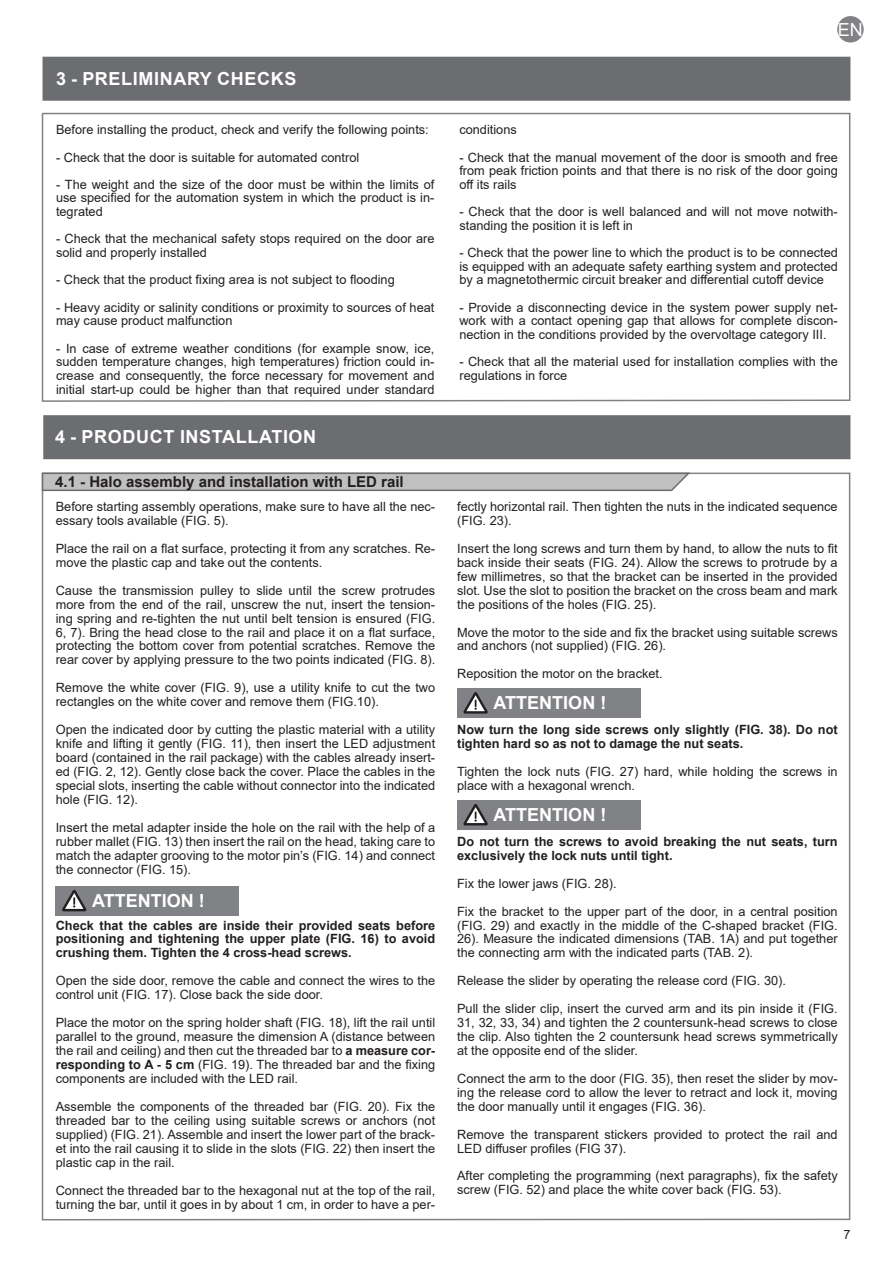
<style>
.page{position:relative;width:893px;height:1263px;background:#fff}
.page>*{position:absolute;margin:0;border:0;box-sizing:border-box;transform-origin:0 0}
.t1{font:700 18px "Arial";letter-spacing:.035em;color:#fff}
.t2{font:700 18px "Arial";color:#fff}
.t3{font:18px "Arial";color:#fff}
.t4{font:700 15px "Arial";color:#231f20}
.t5{font:12.75px/14px "Arial";color:#231f20;text-align:justify}
.t6{font:700 12.75px/14px "Arial";color:#231f20}
.s1{font-weight:700}
</style>
<div class="page">
<div style="left:837px;top:16px;width:27px;height:27px;background:#808285;border-radius:50%"></div>
<div style="left:43px;top:57px;width:807px;height:44px;background:#6c6d70;border:2px solid #6c6d70"></div>
<div style="left:43px;top:415px;width:807px;height:44px;background:#6c6d70;border:2px solid #6c6d70"></div>
<svg style="left:41px;top:112px;width:810px;height:290px"></svg>
<svg style="left:41px;top:472px;width:651px;height:20px"></svg>
<div style="left:56px;top:886px;width:183px;height:29px;background:#808285"></div>
<div style="left:457px;top:688px;width:184px;height:30px;background:#808285"></div>
<div style="left:457px;top:800px;width:184px;height:30px;background:#808285"></div>
<svg style="left:62px;top:890px;width:24px;height:21px"></svg>
<svg style="left:463px;top:692px;width:25px;height:22px"></svg>
<svg style="left:463px;top:804px;width:25px;height:21px"></svg>
<p class="t1" style="left:56px;top:66px;width:242px">3 - PRELIMINARY CHECKS</p>
<p class="t5" style="left:56px;top:123px;width:374px">Before installing the product, check and verify the following points:</p>
<p class="t5" style="left:56px;top:150px;width:305px">- Check that the door is suitable for automated control</p>
<p class="t5" style="left:56px;top:177px;width:380px">- The weight and the size of the door must be within the limits of use specified for the automation system in which the product is in&shy;tegrated</p>
<p class="t5" style="left:56px;top:232px;width:380px">- Check that the mechanical safety stops required on the door are solid and properly installed</p>
<p class="t5" style="left:56px;top:273px;width:340px">- Check that the product fixing area is not subject to flooding</p>
<p class="t5" style="left:56px;top:300px;width:380px">- Heavy acidity or salinity conditions or proximity to sources of heat may cause product malfunction</p>
<p class="t5" style="left:56px;top:341px;width:380px">- In case of extreme weather conditions (for example snow, ice, sudden temperature changes, high temperatures) friction could in&shy;crease and consequently, the force necessary for movement and initial start-up could be higher than that required under standard</p>
<p class="t1" style="left:55px;top:424px;width:262px">4 - PRODUCT INSTALLATION</p>
<p class="t4" style="left:55px;top:471px;width:350px">4.1 - Halo assembly and installation with LED rail</p>
<p class="t5" style="left:56px;top:499px;width:381px">Before starting assembly operations, make sure to have all the nec&shy;essary tools available (FIG. 5).</p>
<p class="t5" style="left:56px;top:541px;width:381px">Place the rail on a flat surface, protecting it from any scratches. Re&shy;move the plastic cap and take out the contents.</p>
<p class="t5" style="left:56px;top:583px;width:381px">Cause the transmission pulley to slide until the screw protrudes more from the end of the rail, unscrew the nut, insert the tension&shy;ing spring and re-tighten the nut until belt tension is ensured (FIG.<br>6, 7). Bring the head close to the rail and place it on a flat surface, protecting the bottom cover from potential scratches. Remove the rear cover by applying pressure to the two points indicated (FIG. 8).</p>
<p class="t5" style="left:56px;top:681px;width:381px">Remove the white cover (FIG. 9), use a utility knife to cut the two rectangles on the white cover and remove them (FIG.10).</p>
<p class="t5" style="left:56px;top:723px;width:381px">Open the indicated door by cutting the plastic material with a utility knife and lifting it gently (FIG. 11), then insert the LED adjustment board (contained in the rail package) with the cables already insert&shy;ed (FIG. 2, 12). Gently close back the cover. Place the cables in the special slots, inserting the cable without connector into the indicated hole (FIG. 12).</p>
<p class="t5" style="left:56px;top:820px;width:381px">Insert the metal adapter inside the hole on the rail with the help of a rubber mallet (FIG. 13) then insert the rail on the head, taking care to match the adapter grooving to the motor pin’s (FIG. 14) and connect the connector (FIG. 15).</p>
<p class="t2" style="left:92px;top:888px;width:114px">ATTENTION !</p>
<p class="t6" style="left:56px;top:918px;width:381px;text-align:justify">Check that the cables are inside their provided seats before positioning and tightening the upper plate (FIG. 16) to avoid crushing them. Tighten the 4 cross-head screws.</p>
<p class="t5" style="left:56px;top:974px;width:381px">Open the side door, remove the cable and connect the wires to the control unit (FIG. 17). Close back the side door.</p>
<p class="t5" style="left:56px;top:1016px;width:381px">Place the motor on the spring holder shaft (FIG. 18), lift the rail until parallel to the ground, measure the dimension A (distance between the rail and ceiling) and then cut the threaded bar to <span class="s1">a measure cor&shy;responding to A - 5 cm</span> (FIG. 19). The threaded bar and the fixing components are included with the LED rail.</p>
<p class="t5" style="left:56px;top:1099px;width:381px">Assemble the components of the threaded bar (FIG. 20). Fix the threaded bar to the ceiling using suitable screws or anchors (not supplied) (FIG. 21). Assemble and insert the lower part of the brack&shy;et into the rail causing it to slide in the slots (FIG. 22) then insert the plastic cap in the rail.</p>
<p class="t5" style="left:56px;top:1183px;width:381px">Connect the threaded bar to the hexagonal nut at the top of the rail, turning the bar, until it goes in by about 1 cm, in order to have a per-</p>
<h1 class="t3" style="left:838px;top:17px;width:27px">EN</h1>
<p class="t5" style="left:459px;top:123px;width:59px">conditions</p>
<p class="t5" style="left:459px;top:150px;width:380px">- Check that the manual movement of the door is smooth and free from peak friction points and that there is no risk of the door going off its rails</p>
<p class="t5" style="left:459px;top:205px;width:380px">- Check that the door is well balanced and will not move notwith&shy;standing the position it is left in</p>
<p class="t5" style="left:459px;top:246px;width:380px">- Check that the power line to which the product is to be connected is equipped with an adequate safety earthing system and protected by a magnetothermic circuit breaker and differential cutoff device</p>
<p class="t5" style="left:459px;top:300px;width:380px">- Provide a disconnecting device in the system power supply net&shy;work with a contact opening gap that allows for complete discon&shy;nection in the conditions provided by the overvoltage category III.</p>
<p class="t5" style="left:459px;top:355px;width:380px">- Check that all the material used for installation complies with the regulations in force</p>
<p class="t5" style="left:457px;top:499px;width:382px">fectly horizontal rail. Then tighten the nuts in the indicated sequence (FIG. 23).</p>
<p class="t5" style="left:457px;top:541px;width:382px">Insert the long screws and turn them by hand, to allow the nuts to fit back inside their seats (FIG. 24). Allow the screws to protrude by a few millimetres, so that the bracket can be inserted in the provided slot. Use the slot to position the bracket on the cross beam and mark the positions of the holes (FIG. 25).</p>
<p class="t5" style="left:457px;top:625px;width:382px">Move the motor to the side and fix the bracket using suitable screws and anchors (not supplied) (FIG. 26).</p>
<p class="t5" style="left:457px;top:667px;width:207px">Reposition the motor on the bracket.</p>
<p class="t2" style="left:494px;top:690px;width:114px">ATTENTION !</p>
<p class="t6" style="left:457px;top:723px;width:382px">Now turn the long side screws only slightly (FIG. 38). Do not tighten hard so as not to damage the nut seats.</p>
<p class="t5" style="left:457px;top:764px;width:382px">Tighten the lock nuts (FIG. 27) hard, while holding the screws in place with a hexagonal wrench.</p>
<p class="t2" style="left:494px;top:802px;width:114px">ATTENTION !</p>
<p class="t6" style="left:457px;top:834px;width:382px">Do not turn the screws to avoid breaking the nut seats, turn exclusively the lock nuts until tight.</p>
<p class="t5" style="left:457px;top:876px;width:161px">Fix the lower jaws (FIG. 28).</p>
<p class="t5" style="left:457px;top:904px;width:382px">Fix the bracket to the upper part of the door, in a central position (FIG. 29) and exactly in the middle of the C-shaped bracket (FIG.<br>26). Measure the indicated dimensions (TAB. 1A) and put together the connecting arm with the indicated parts (TAB. 2).</p>
<p class="t5" style="left:457px;top:974px;width:330px">Release the slider by operating the release cord (FIG. 30).</p>
<p class="t5" style="left:457px;top:1002px;width:382px">Pull the slider clip, insert the curved arm and its pin inside it (FIG.<br>31, 32, 33, 34) and tighten the 2 countersunk-head screws to close the clip. Also tighten the 2 countersunk head screws symmetrically at the opposite end of the slider.</p>
<p class="t5" style="left:457px;top:1071px;width:382px">Connect the arm to the door (FIG. 35), then reset the slider by mov&shy;ing the release cord to allow the lever to retract and lock it, moving the door manually until it engages (FIG. 36).</p>
<p class="t5" style="left:457px;top:1127px;width:382px">Remove the transparent stickers provided to protect the rail and<br>LED diffuser profiles (FIG 37).</p>
<p class="t5" style="left:457px;top:1169px;width:382px;line-height:13.5px">After completing the programming (next paragraphs), fix the safety screw (FIG. 52) and place the white cover back (FIG. 53).</p>
<p class="t5" style="left:843px;top:1227px;width:9px">7</p>
</div>
